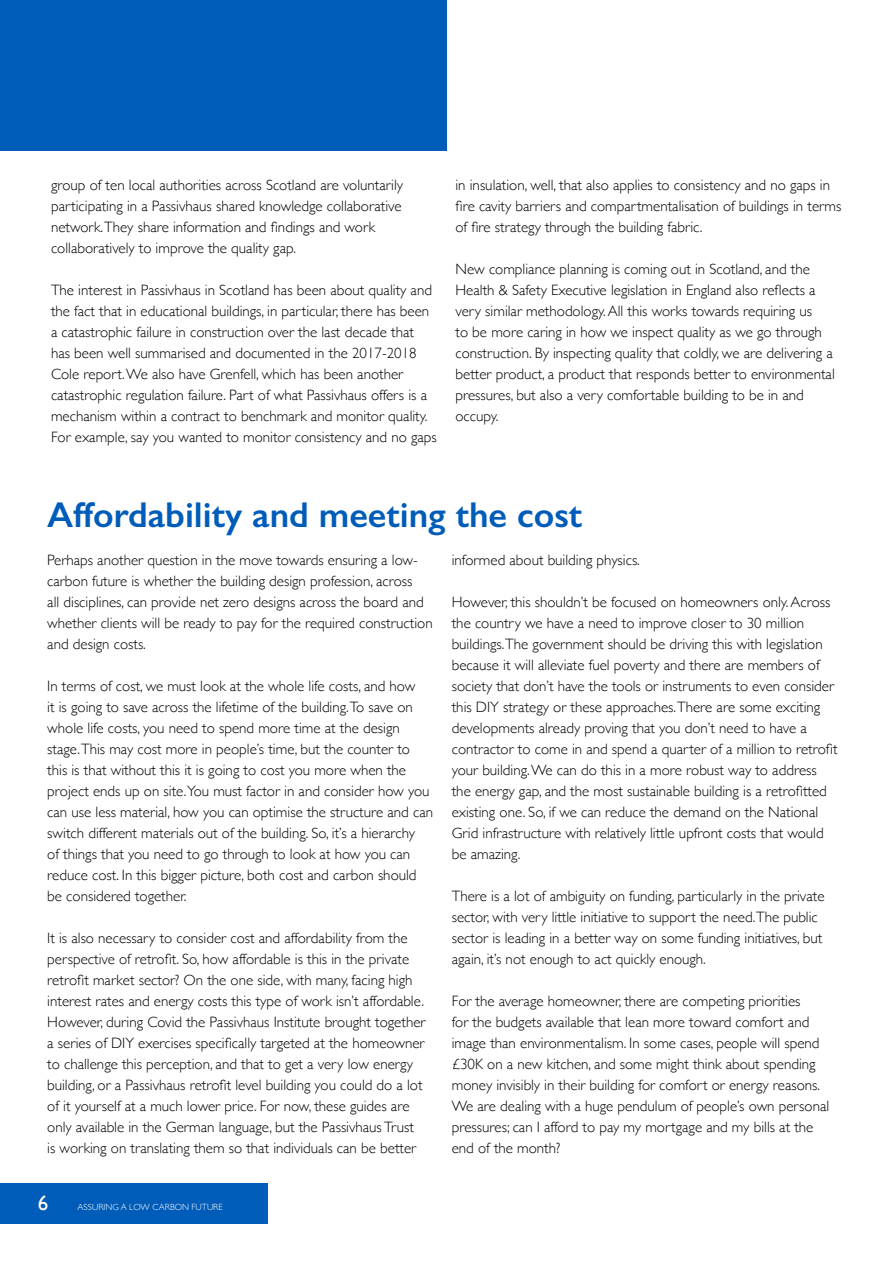
<style>
.page{position:relative;width:893px;height:1263px;background:#fff}
.page>*{position:absolute;margin:0;border:0;box-sizing:border-box;transform-origin:0 0}
.t1{font:600 36px "Gill Sans";color:#005cb9}
.t2{font:21px "Gill Sans";color:#fff}
.t3{font:300 15px/21px "Gill Sans";color:#000}
.t4{font:300 9px "Gill Sans";color:#fff}
</style>
<div class="page">
<div style="left:0;top:1183px;width:267px;height:41px;background:#005cb9"></div>
<div style="left:0;top:0;width:447px;height:151px;background:#005cb9"></div>
<p class="t3" style="left:51px;top:174px;width:353px">group of ten local authorities across Scotland are voluntarily participating in a Passivhaus shared knowledge collaborative network.They share information and findings and work collaboratively to improve the quality gap.</p>
<p class="t3" style="left:51px;top:279px;width:387px">The interest in Passivhaus in Scotland has been about quality and the fact that in educational buildings, in particular, there has been a catastrophic failure in construction over the last decade that has been well summarised and documented in the 2017-2018<br>Cole report. We also have Grenfell, which has been another catastrophic regulation failure. Part of what Passivhaus offers is a mechanism within a contract to benchmark and monitor quality.<br>For example, say you wanted to monitor consistency and no gaps</p>
<p class="t3" style="left:455px;top:174px;width:387px">in insulation, well, that also applies to consistency and no gaps in fire cavity barriers and compartmentalisation of buildings in terms of fire strategy through the building fabric.</p>
<p class="t3" style="left:455px;top:258px;width:381px">New compliance planning is coming out in Scotland, and the Health &amp; Safety Executive legislation in England also reflects a very similar methodology. All this works towards requiring us<br>to be more caring in how we inspect quality as we go through construction. By inspecting quality that coldly, we are delivering a better product, a product that responds better to environmental pressures, but also a very comfortable building to be in and occupy.</p>
<h1 class="t1" style="left:47px;top:493px;width:536px">Affordability and meeting the cost</h1>
<p class="t3" style="left:47px;top:549px;width:387px">Perhaps another question in the move towards ensuring a low&shy;carbon future is whether the building design profession, across<br>all disciplines, can provide net zero designs across the board and whether clients will be ready to pay for the required construction and design costs.</p>
<p class="t3" style="left:47px;top:675px;width:387px">In terms of cost, we must look at the whole life costs, and how<br>it is going to save across the lifetime of the building.To save on whole life costs, you need to spend more time at the design stage.This may cost more in people’s time, but the counter to this is that without this it is going to cost you more when the project ends up on site.You must factor in and consider how you can use less material, how you can optimise the structure and can switch different materials out of the building. So, it’s a hierarchy<br>of things that you need to go through to look at how you can reduce cost. In this bigger picture, both cost and carbon should be considered together.</p>
<p class="t3" style="left:47px;top:927px;width:380px">It is also necessary to consider cost and affordability from the perspective of retrofit. So, how affordable is this in the private retrofit market sector? On the one side, with many, facing high interest rates and energy costs this type of work isn’t affordable.<br>However, during Covid the Passivhaus Institute brought together a series of DIY exercises specifically targeted at the homeowner to challenge this perception, and that to get a very low energy building, or a Passivhaus retrofit level building you could do a lot of it yourself at a much lower price. For now, these guides are only available in the German language, but the Passivhaus Trust is working on translating them so that individuals can be better</p>
<h2 class="t2" style="left:38px;top:1190px;width:12px">6</h2>
<p class="t4" style="left:78px;top:1199px;width:147px">ASSURING A LOW CARBON FUTURE</p>
<p class="t3" style="left:452px;top:549px;width:190px">informed about building physics.</p>
<p class="t3" style="left:452px;top:591px;width:387px">However, this shouldn’t be focused on homeowners only. Across the country we have a need to improve closer to 30 million buildings.The government should be driving this with legislation because it will alleviate fuel poverty and there are members of society that don’t have the tools or instruments to even consider this DIY strategy or these approaches.There are some exciting developments already proving that you don’t need to have a contractor to come in and spend a quarter of a million to retrofit your building. We can do this in a more robust way to address the energy gap, and the most sustainable building is a retrofitted existing one. So, if we can reduce the demand on the National Grid infrastructure with relatively little upfront costs that would be amazing.</p>
<p class="t3" style="left:452px;top:885px;width:374px">There is a lot of ambiguity on funding, particularly in the private sector, with very little initiative to support the need.The public sector is leading in a better way on some funding initiatives, but again, it’s not enough to act quickly enough.</p>
<p class="t3" style="left:452px;top:990px;width:379px">For the average homeowner, there are competing priorities<br>for the budgets available that lean more toward comfort and image than environmentalism. In some cases, people will spend £30K on a new kitchen, and some might think about spending money invisibly in their building for comfort or energy reasons.<br>We are dealing with a huge pendulum of people’s own personal pressures; can I afford to pay my mortgage and my bills at the end of the month?</p>
</div>
